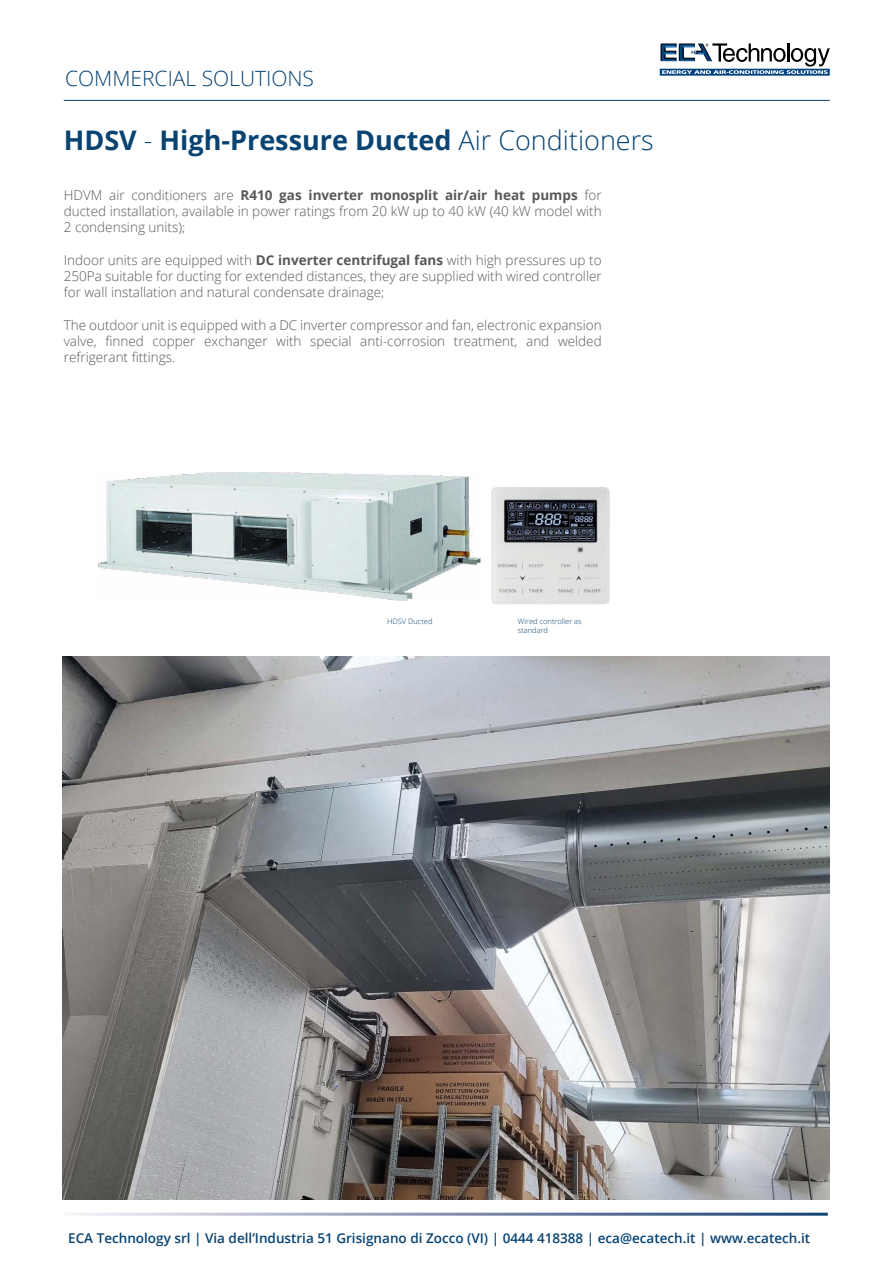
<style>
.page{position:relative;width:893px;height:1263px;background:#fff}
.page>*{position:absolute;margin:0;border:0;box-sizing:border-box;transform-origin:0 0}
.t1{font:700 27px "Open Sans";color:#084372}
.t2{font:300 21px "Open Sans";color:#084372}
.t3{font:300 13.5px/16.2px "Open Sans";color:#585856;text-align:justify}
.t4{font:600 13.5px "Open Sans";color:#084372}
.t5{font:300 7.5px/9px "Open Sans";color:#084372}
.s1{font-weight:300}
.s2{font-weight:700}
</style>
<div class="page">
<hr style="left:64px;top:100px;width:766px;height:1px;background:#084372">
<svg style="left:660px;top:43px;width:170px;height:33px"></svg>
<img style="left:491px;top:487px;width:119px;height:118px">
<img style="left:98px;top:472px;width:383px;height:129px">
<img style="left:63px;top:657px;width:766px;height:542px">
<h2 class="t2" style="left:65px;top:64px;width:250px">COMMERCIAL SOLUTIONS</h2>
<h1 class="t1" style="left:64px;top:121px;width:592px">HDSV <span class="s1">-</span> High-Pressure Ducted <span class="s1">Air Conditioners</span></h1>
<p class="t3" style="left:64px;top:187px;width:539px">HDVM air conditioners are <span class="s2">R410 gas inverter monosplit air/air heat pumps</span> for ducted installation, available in power ratings from 20 kW up to 40 kW (40 kW model with 2 condensing units);</p>
<p class="t3" style="left:64px;top:251px;width:539px">Indoor units are equipped with <span class="s2">DC inverter centrifugal fans</span> with high pressures up to 250Pa suitable for ducting for extended distances, they are supplied with wired controller for wall installation and natural condensate drainage;</p>
<p class="t3" style="left:64px;top:316px;width:539px">The outdoor unit is equipped with a DC inverter compressor and fan, electronic expansion valve, finned copper exchanger with special anti-corrosion treatment, and welded refrigerant fittings.</p>
<p class="t5" style="left:387px;top:617px;width:47px">HDSV Ducted</p>
<p class="t5" style="left:518px;top:617px;width:65px">Wired controller as standard</p>
<p class="t4" style="left:68px;top:1228px;width:744px">ECA Technology srl | Via dell’Industria 51 Grisignano di Zocco (VI) | 0444 418388 | eca@ecatech.it | www.ecatech.it</p>
</div>
